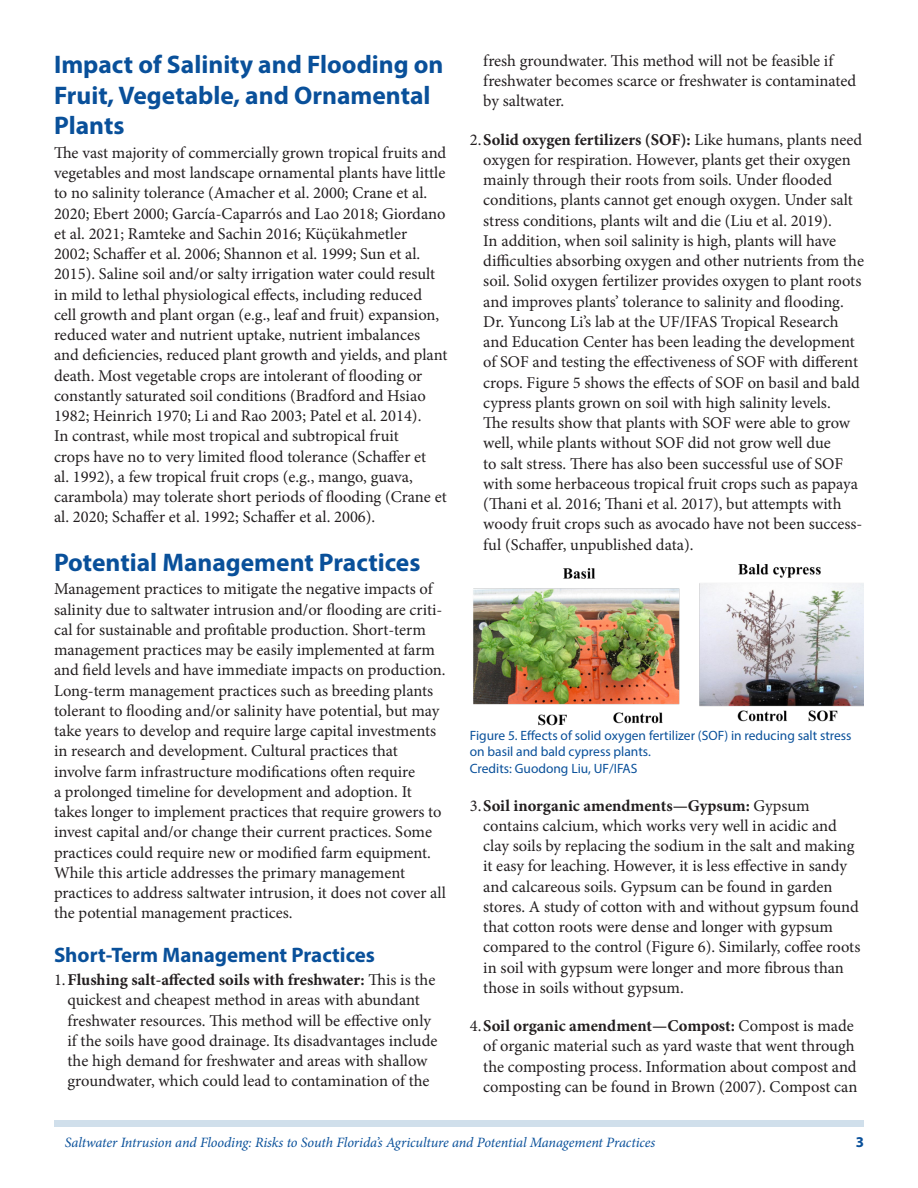
<style>
.page{position:relative;width:918px;height:1188px;background:#fff}
.page>*{position:absolute;margin:0;border:0;box-sizing:border-box;transform-origin:0 0}
.SectionHeading0{font:700 25.5px/30.6px "Myriad Pro";color:#09509a}
.SectionHeading1{font:700 21px "Myriad Pro";color:#09509a}
.Paragraph{font:16.5px/20.2px "Minion Pro";color:#231f20}
.t1{font:700 15px "Myriad Pro";color:#09509a}
.RunningTitleItalics{font:italic 14.25px "Minion Pro";letter-spacing:-.01em;color:#09509a}
.t2{font:13.5px/16.5px "Myriad Pro";color:#09509a}
.s1{font-weight:700}
</style>
<div class="page">
<div style="left:54px;top:1120px;width:810px;height:7px;background:#d0dfeb"></div>
<img style="left:473px;top:564px;width:391px;height:162px">
<p class="SectionHeading0" style="left:54px;top:48px;width:391px">Impact of Salinity and Flooding on<br>Fruit, Vegetable, and Ornamental<br>Plants</p>
<p class="Paragraph" style="left:54px;top:143px;width:395px">The vast majority of commercially grown tropical fruits and vegetables and most landscape ornamental plants have little to no salinity tolerance (Amacher et al. 2000; Crane et al.<br>2020; Ebert 2000; García-Caparrós and Lao 2018; Giordano et al. 2021; Ramteke and Sachin 2016; Küçükahmetler<br>2002; Schaffer et al. 2006; Shannon et al. 1999; Sun et al.<br>2015). Saline soil and/or salty irrigation water could result in mild to lethal physiological effects, including reduced cell growth and plant organ (e.g., leaf and fruit) expansion, reduced water and nutrient uptake, nutrient imbalances and deficiencies, reduced plant growth and yields, and plant death. Most vegetable crops are intolerant of flooding or constantly saturated soil conditions (Bradford and Hsiao 1982; Heinrich 1970; Li and Rao 2003; Patel et al. 2014).<br>In contrast, while most tropical and subtropical fruit<br>crops have no to very limited flood tolerance (Schaffer et<br>al. 1992), a few tropical fruit crops (e.g., mango, guava, carambola) may tolerate short periods of flooding (Crane et al. 2020; Schaffer et al. 1992; Schaffer et al. 2006).</p>
<p class="SectionHeading0" style="left:54px;top:546px;width:368px">Potential Management Practices</p>
<p class="Paragraph" style="left:54px;top:579px;width:394px">Management practices to mitigate the negative impacts of salinity due to saltwater intrusion and/or flooding are criti&shy;cal for sustainable and profitable production. Short-term management practices may be easily implemented at farm and field levels and have immediate impacts on production.<br>Long-term management practices such as breeding plants tolerant to flooding and/or salinity have potential, but may take years to develop and require large capital investments in research and development. Cultural practices that involve farm infrastructure modifications often require<br>a prolonged timeline for development and adoption. It takes longer to implement practices that require growers to invest capital and/or change their current practices. Some practices could require new or modified farm equipment.<br>While this article addresses the primary management practices to address saltwater intrusion, it does not cover all the potential management practices.</p>
<p class="SectionHeading1" style="left:54px;top:941px;width:323px">Short-Term Management Practices</p>
<p class="Paragraph" style="left:68px;top:970px;width:371px;text-indent:-14px">1.<span class="s1">Flushing salt-affected soils with freshwater:</span> This is the quickest and cheapest method in areas with abundant freshwater resources. This method will be effective only if the soils have good drainage. Its disadvantages include the high demand for freshwater and areas with shallow groundwater, which could lead to contamination of the</p>
<p class="Paragraph" style="left:483px;top:51px;width:374px">fresh groundwater. This method will not be feasible if freshwater becomes scarce or freshwater is contaminated by saltwater.</p>
<p class="Paragraph" style="left:483px;top:129px;width:382px;text-indent:-14px">2.<span class="s1">Solid oxygen fertilizers (SOF):</span> Like humans, plants need oxygen for respiration. However, plants get their oxygen mainly through their roots from soils. Under flooded conditions, plants cannot get enough oxygen. Under salt stress conditions, plants wilt and die (Liu et al. 2019).<br>In addition, when soil salinity is high, plants will have difficulties absorbing oxygen and other nutrients from the soil. Solid oxygen fertilizer provides oxygen to plant roots and improves plants’ tolerance to salinity and flooding.<br>Dr. Yuncong Li’s lab at the UF/IFAS Tropical Research and Education Center has been leading the development of SOF and testing the effectiveness of SOF with different crops. Figure 5 shows the effects of SOF on basil and bald cypress plants grown on soil with high salinity levels.<br>The results show that plants with SOF were able to grow well, while plants without SOF did not grow well due<br>to salt stress. There has also been successful use of SOF with some herbaceous tropical fruit crops such as papaya (Thani et al. 2016; Thani et al. 2017), but attempts with woody fruit crops such as avocado have not been success&shy;ful (Schaffer, unpublished data).</p>
<p class="t2" style="left:470px;top:727px;width:383px">Figure 5. Effects of solid oxygen fertilizer (SOF) in reducing salt stress on basil and bald cypress plants.<br>Credits: Guodong Liu, UF/IFAS</p>
<p class="Paragraph" style="left:483px;top:795px;width:379px;text-indent:-14px">3.<span class="s1">Soil inorganic amendments—Gypsum:</span> Gypsum contains calcium, which works very well in acidic and clay soils by replacing the sodium in the salt and making it easy for leaching. However, it is less effective in sandy and calcareous soils. Gypsum can be found in garden stores. A study of cotton with and without gypsum found that cotton roots were dense and longer with gypsum compared to the control (Figure 6). Similarly, coffee roots in soil with gypsum were longer and more fibrous than those in soils without gypsum.</p>
<p class="Paragraph" style="left:483px;top:1016px;width:376px;text-indent:-14px">4.<span class="s1">Soil organic amendment—Compost:</span> Compost is made of organic material such as yard waste that went through the composting process. Information about compost and composting can be found in Brown (2007). Compost can</p>
<p class="RunningTitleItalics" style="left:65px;top:1133px;width:592px">Saltwater Intrusion and Flooding: Risks to South Florida’s Agriculture and Potential Management Practices</p>
<p class="t1" style="left:856px;top:1133px;width:10px">3</p>
</div>
